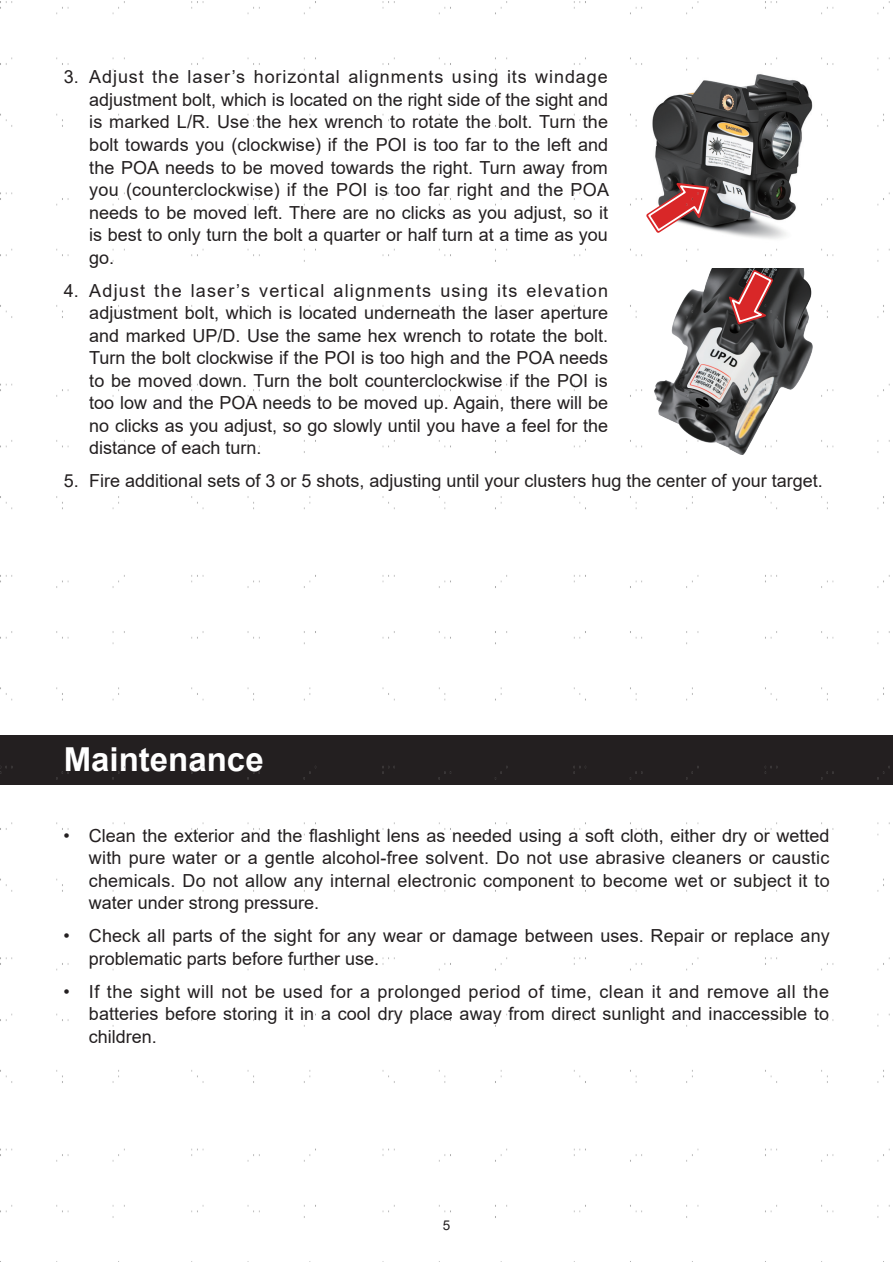
<style>
.page{position:relative;width:893px;height:1263px;background:#fff}
.page>*{position:absolute;margin:0;border:0;box-sizing:border-box;transform-origin:0 0}
.t1{font:700 33px "Arial";color:#fff}
.t2{font:18px/22.5px "Arial";color:#231f20;text-align:justify}
.t3{font:13.5px "Arial";color:#231f20}
</style>
<div class="page">
<img style="left:0;top:1px;width:891px;height:1217px">
<p class="t2" style="left:89px;top:66px;width:521px;text-indent:-26px">3. Adjust the laser’s horizontal alignments using its windage adjustment bolt, which is located on the right side of the sight and is marked L/R. Use the hex wrench to rotate the bolt. Turn the bolt towards you (clockwise) if the POI is too far to the left and the POA needs to be moved towards the right. Turn away from you (counterclockwise) if the POI is too far right and the POA needs to be moved left. There are no clicks as you adjust, so it is best to only turn the bolt a quarter or half turn at a time as you go.</p>
<p class="t2" style="left:89px;top:279px;width:520px;text-indent:-26px">4. Adjust the laser’s vertical alignments using its elevation adjustment bolt, which is located underneath the laser aperture and marked UP/D. Use the same hex wrench to rotate the bolt.<br>Turn the bolt clockwise if the POI is too high and the POA needs to be moved down. Turn the bolt counterclockwise if the POI is too low and the POA needs to be moved up. Again, there will be no clicks as you adjust, so go slowly until you have a feel for the distance of each turn.</p>
<p class="t2" style="left:64px;top:470px;width:760px">5. Fire additional sets of 3 or 5 shots, adjusting until your clusters hug the center of your target.</p>
<h1 class="t1" style="left:64px;top:736px;width:201px">Maintenance</h1>
<p class="t2" style="left:89px;top:824px;width:742px;text-indent:-26px">• Clean the exterior and the flashlight lens as needed using a soft cloth, either dry or wetted with pure water or a gentle alcohol-free solvent. Do not use abrasive cleaners or caustic chemicals. Do not allow any internal electronic component to become wet or subject it to water under strong pressure.</p>
<p class="t2" style="left:89px;top:924px;width:742px;text-indent:-26px">• Check all parts of the sight for any wear or damage between uses. Repair or replace any problematic parts before further use.</p>
<p class="t2" style="left:89px;top:980px;width:742px;text-indent:-26px">• If the sight will not be used for a prolonged period of time, clean it and remove all the batteries before storing it in a cool dry place away from direct sunlight and inaccessible to children.</p>
<p class="t3" style="left:443px;top:1216px;width:9px">5</p>
</div>
